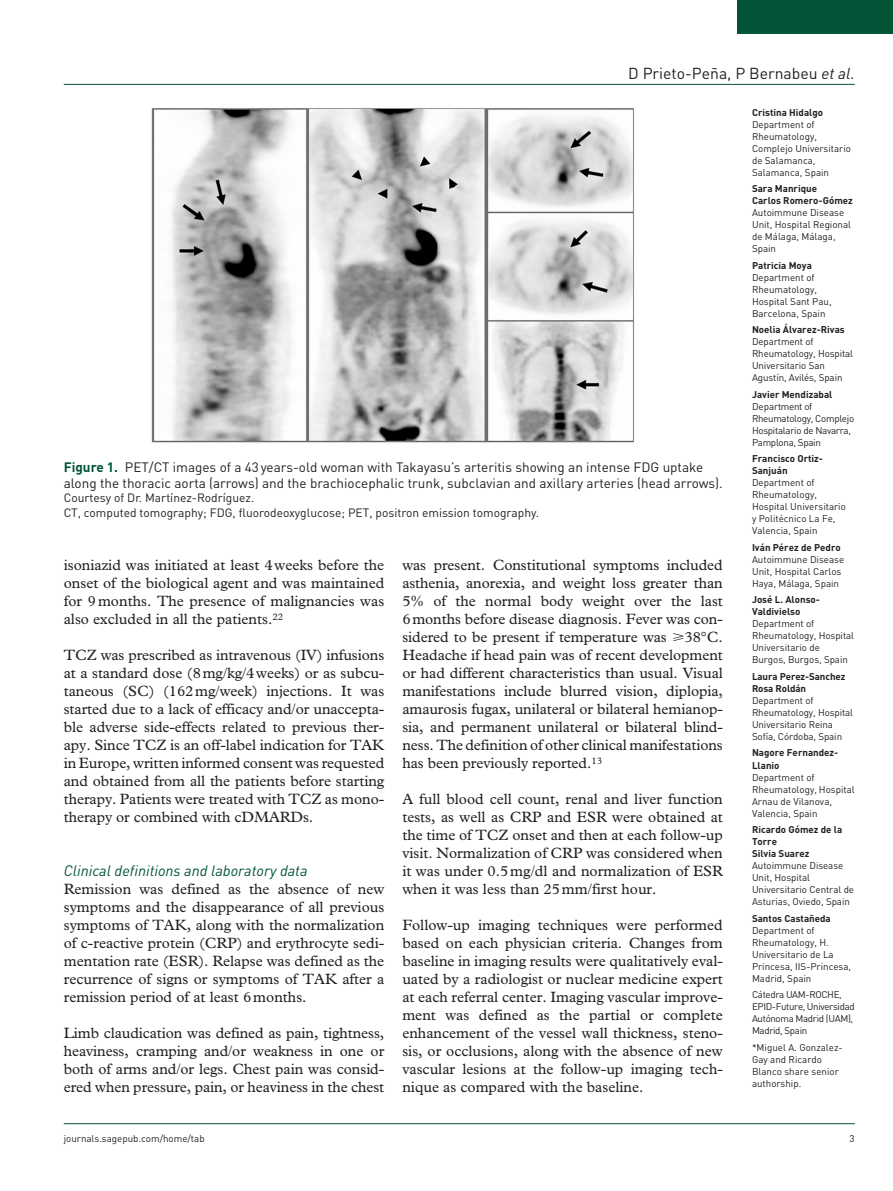
<style>
.page{position:relative;width:893px;height:1191px;background:#fff}
.page>*{position:absolute;margin:0;border:0;box-sizing:border-box;transform-origin:0 0}
.t1{font:15.75px "DIN";color:#231f20}
.t2{font:15px/18px "Plantin Std";color:#231f20;text-align:justify}
.t3{font:italic 15px "DIN";color:#015436}
.t4{font:13.5px/15.8px "DIN";color:#231f20}
.t5{font:12px/14.2px "DIN";color:#231f20}
.t6{font:9.75px/12px "DIN";color:#231f20}
.t7{font:700 9.75px/12px "DIN";color:#231f20}
.t8{font:9.75px/12px "DIN";letter-spacing:-.035em;color:#231f20}
.t9{font:9.75px/12px "DIN";letter-spacing:-.03em;color:#231f20}
.s1{font-style:italic}
.s2{font-weight:700;color:#015436}
</style>
<div class="page">
<hr style="left:64px;top:84px;width:791px;height:1px;background:#015436">
<hr style="left:64px;top:1123px;width:791px;height:1px;background:#015436">
<div style="left:738px;top:0;width:155px;height:34px;background:#015436"></div>
<img style="left:151px;top:108px;width:483px;height:335px">
<p class="t1" style="left:628px;top:63px;width:228px">D Prieto-Peña, P Bernabeu <span class="s1">et al.</span></p>
<p class="t4" style="left:64px;top:459px;width:661px"><span class="s2">Figure 1.</span> PET/CT images of a 43years-old woman with Takayasu’s arteritis showing an intense FDG uptake along the thoracic aorta (arrows) and the brachiocephalic trunk, subclavian and axillary arteries (head arrows).</p>
<p class="t5" style="left:64px;top:490px;width:477px">Courtesy of Dr. Martínez-Rodríguez.<br>CT, computed tomography; FDG, fluorodeoxyglucose; PET, positron emission tomography.</p>
<p class="t2" style="left:64px;top:556px;width:322px">isoniazid was initiated at least 4weeks before the onset of the biological agent and was maintained for 9months. The presence of malignancies was also excluded in all the patients.<sup>22</sup></p>
<p class="t2" style="left:64px;top:646px;width:322px">TCZ was prescribed as intravenous (IV) infusions at a standard dose (8mg/kg/4weeks) or as subcu&shy;taneous (SC) (162mg/week) injections. It was started due to a lack of efficacy and/or unaccepta&shy;ble adverse side-effects related to previous ther&shy;apy. Since TCZ is an off-label indication for TAK in Europe, written informed consent was requested and obtained from all the patients before starting therapy. Patients were treated with TCZ as mono&shy;therapy or combined with cDMARDs.</p>
<p class="t3" style="left:64px;top:861px;width:245px">Clinical definitions and laboratory data</p>
<p class="t2" style="left:64px;top:880px;width:322px">Remission was defined as the absence of new symptoms and the disappearance of all previous symptoms of TAK, along with the normalization of c-reactive protein (CRP) and erythrocyte sedi&shy;mentation rate (ESR). Relapse was defined as the recurrence of signs or symptoms of TAK after a remission period of at least 6months.</p>
<p class="t2" style="left:64px;top:1024px;width:322px">Limb claudication was defined as pain, tightness, heaviness, cramping and/or weakness in one or both of arms and/or legs. Chest pain was consid&shy;ered when pressure, pain, or heaviness in the chest</p>
<p class="t2" style="left:402px;top:556px;width:322px">was present. Constitutional symptoms included asthenia, anorexia, and weight loss greater than 5% of the normal body weight over the last 6months before disease diagnosis. Fever was con&shy;sidered to be present if temperature was ⩾38°C.<br>Headache if head pain was of recent development or had different characteristics than usual. Visual manifestations include blurred vision, diplopia, amaurosis fugax, unilateral or bilateral hemianop&shy;sia, and permanent unilateral or bilateral blind&shy;ness. The definition of other clinical manifestations has been previously reported.<sup>13</sup></p>
<p class="t2" style="left:402px;top:790px;width:322px">A full blood cell count, renal and liver function tests, as well as CRP and ESR were obtained at the time of TCZ onset and then at each follow-up visit. Normalization of CRP was considered when it was under 0.5mg/dl and normalization of ESR when it was less than 25mm/first hour.</p>
<p class="t2" style="left:402px;top:916px;width:322px">Follow-up imaging techniques were performed based on each physician criteria. Changes from baseline in imaging results were qualitatively eval&shy;uated by a radiologist or nuclear medicine expert at each referral center. Imaging vascular improve&shy;ment was defined as the partial or complete enhancement of the vessel wall thickness, steno&shy;sis, or occlusions, along with the absence of new vascular lesions at the follow-up imaging tech&shy;nique as compared with the baseline.</p>
<p class="t7" style="left:752px;top:106px;width:73px">Cristina Hidalgo</p>
<p class="t6" style="left:752px;top:118px;width:101px">Department of<br>Rheumatology,<br>Complejo Universitario de Salamanca,<br>Salamanca, Spain</p>
<p class="t7" style="left:752px;top:182px;width:102px">Sara Manrique<br>Carlos Romero-Gómez</p>
<p class="t6" style="left:752px;top:206px;width:101px">Autoimmune Disease<br>Unit, Hospital Regional de Málaga, Málaga,<br>Spain</p>
<p class="t7" style="left:752px;top:259px;width:61px">Patricia Moya</p>
<p class="t6" style="left:752px;top:271px;width:81px">Department of<br>Rheumatology,<br>Hospital Sant Pau,<br>Barcelona, Spain</p>
<p class="t7" style="left:752px;top:323px;width:94px">Noelia Álvarez-Rivas</p>
<p class="t6" style="left:752px;top:335px;width:103px">Department of<br>Rheumatology, Hospital<br>Universitario San<br>Agustín, Avilés, Spain</p>
<p class="t7" style="left:752px;top:388px;width:82px">Javier Mendizabal</p>
<p class="t9" style="left:752px;top:400px;width:104px">Department of<br>Rheumatology, Complejo<br>Hospitalario de Navarra,<br>Pamplona, Spain</p>
<p class="t7" style="left:752px;top:452px;width:73px">Francisco Ortiz-<br>Sanjuán</p>
<p class="t6" style="left:752px;top:476px;width:95px">Department of<br>Rheumatology,<br>Hospital Universitario y Politécnico La Fe,<br>Valencia, Spain</p>
<p class="t7" style="left:752px;top:541px;width:90px">Iván Pérez de Pedro</p>
<p class="t6" style="left:752px;top:553px;width:94px">Autoimmune Disease<br>Unit, Hospital Carlos<br>Haya, Málaga, Spain</p>
<p class="t7" style="left:752px;top:593px;width:70px">José L. Alonso-<br>Valdivielso</p>
<p class="t6" style="left:752px;top:618px;width:104px">Department of<br>Rheumatology, Hospital<br>Universitario de<br>Burgos, Burgos, Spain</p>
<p class="t7" style="left:752px;top:670px;width:95px">Laura Perez-Sanchez<br>Rosa Roldán</p>
<p class="t6" style="left:752px;top:694px;width:103px">Department of<br>Rheumatology, Hospital<br>Universitario Reina<br>Sofía, Córdoba, Spain</p>
<p class="t7" style="left:752px;top:746px;width:88px">Nagore Fernandez-<br>Llanio</p>
<p class="t6" style="left:752px;top:771px;width:104px">Department of<br>Rheumatology, Hospital<br>Arnau de Vilanova,<br>Valencia, Spain</p>
<p class="t7" style="left:752px;top:823px;width:92px">Ricardo Gómez de la<br>Torre<br>Silvia Suarez</p>
<p class="t6" style="left:752px;top:859px;width:104px">Autoimmune Disease<br>Unit, Hospital<br>Universitario Central de<br>Asturias, Oviedo, Spain</p>
<p class="t7" style="left:752px;top:911px;width:80px">Santos Castañeda</p>
<p class="t6" style="left:752px;top:924px;width:101px">Department of<br>Rheumatology, H.<br>Universitario de La<br>Princesa, IIS-Princesa,<br>Madrid, Spain</p>
<p class="t8" style="left:752px;top:988px;width:104px">Cátedra UAM-ROCHE,<br>EPID-Future, Universidad<br>Autónoma Madrid (UAM),<br>Madrid, Spain</p>
<p class="t6" style="left:752px;top:1041px;width:92px">*Miguel A. Gonzalez-<br>Gay and Ricardo<br>Blanco share senior authorship.</p>
<p class="t6" style="left:64px;top:1132px;width:142px">journals.sagepub.com/home/tab</p>
<p class="t6" style="left:850px;top:1132px;width:7px">3</p>
</div>
